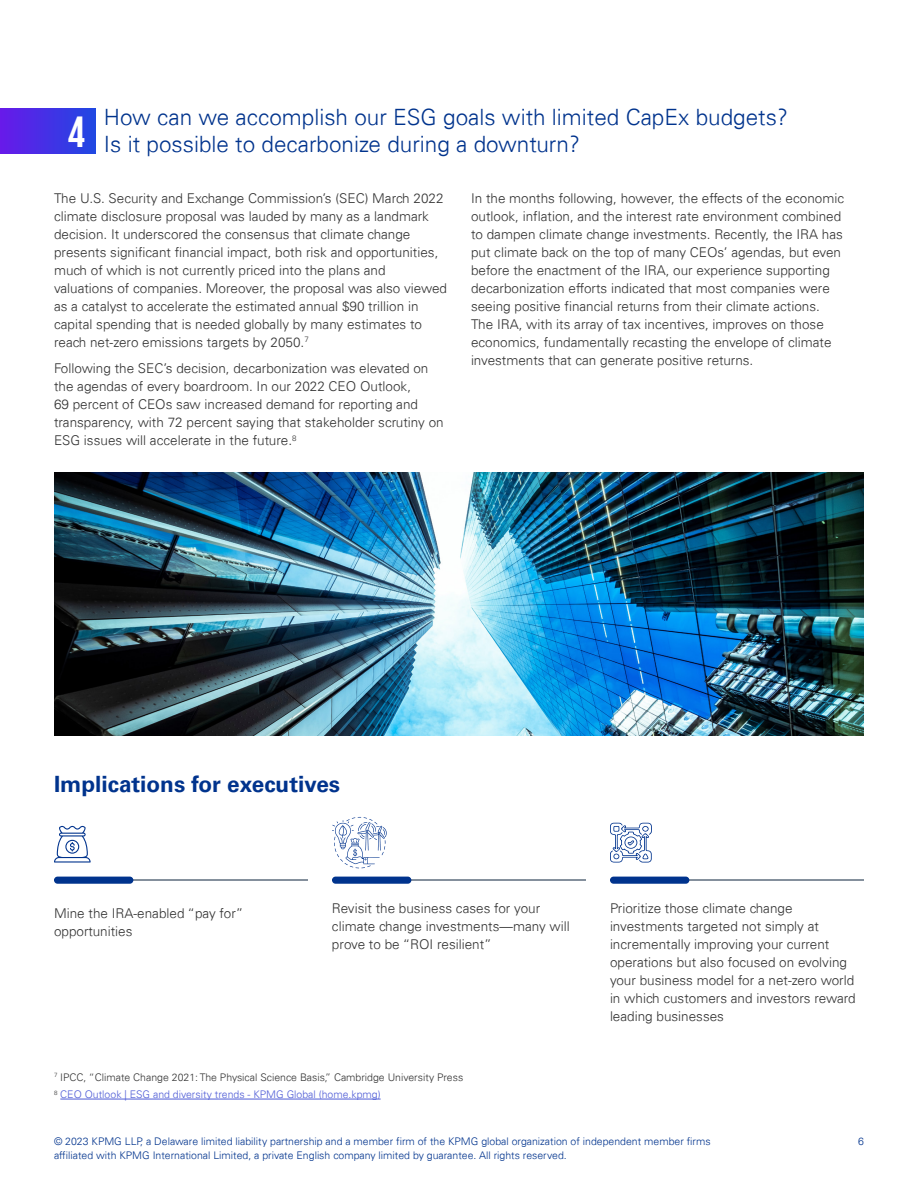
<style>
.page{position:relative;width:918px;height:1188px;background:#fff}
.page>*{position:absolute;margin:0;border:0;box-sizing:border-box;transform-origin:0 0}
.t1{font:700 45px "KPMG";color:#fff}
.Subhead_24pt_Blue{font:300 22.5px "Univers 45";color:#00338d}
.Subhead_24pt_Blue-2{font:700 22.5px "Univers 65";color:#00338d}
.Bodycopy_9pt{font:300 13.5px/18px "Univers 45";color:#333}
.t2{font:300 10.5px "Univers 45";color:#00338d}
.Source_7pt{font:300 10.5px "Univers 45";color:#333}
.Source_7pt-2{font:300 10.5px "Univers 45";color:#4f5cd6}
</style>
<div class="page">
<div style="left:0;top:108px;width:96px;height:45px;background:linear-gradient(to right,#6819e9,#2048e2)"></div>
<hr style="left:60px;top:1099px;width:321px;height:1px;background:#4f5cd6">
<img style="left:54px;top:472px;width:810px;height:263px">
<hr style="left:54px;top:880px;width:254px;height:1px;background:#0c233c">
<hr style="left:332px;top:880px;width:254px;height:1px;background:#0c233c">
<hr style="left:610px;top:880px;width:254px;height:1px;background:#0c233c">
<div style="left:54px;top:877px;width:79px;height:7px;background:#00338d;border-radius:4px"></div>
<div style="left:332px;top:877px;width:79px;height:7px;background:#00338d;border-radius:4px"></div>
<div style="left:610px;top:877px;width:79px;height:7px;background:#00338d;border-radius:4px"></div>
<svg style="left:332px;top:817px;width:55px;height:51px"></svg>
<svg style="left:54px;top:826px;width:37px;height:37px"></svg>
<svg style="left:610px;top:823px;width:42px;height:40px"></svg>
<p class="Subhead_24pt_Blue" style="left:104px;top:103px;width:686px">How can we accomplish our ESG goals with limited CapEx budgets?</p>
<p class="t1" style="left:68px;top:109px;width:19px">4</p>
<p class="Subhead_24pt_Blue" style="left:104px;top:130px;width:478px">Is it possible to decarbonize during a downturn?</p>
<p class="Bodycopy_9pt" style="left:54px;top:189px;width:395px">The U.S. Security and Exchange Commission’s (SEC) March 2022 climate disclosure proposal was lauded by many as a landmark decision. It underscored the consensus that climate change presents significant financial impact, both risk and opportunities, much of which is not currently priced into the plans and valuations of companies. Moreover, the proposal was also viewed as a catalyst to accelerate the estimated annual $90 trillion in capital spending that is needed globally by many estimates to reach net-zero emissions targets by 2050.<sup>7</sup></p>
<p class="Bodycopy_9pt" style="left:54px;top:360px;width:391px">Following the SEC’s decision, decarbonization was elevated on the agendas of every boardroom. In our 2022 CEO Outlook,<br>69 percent of CEOs saw increased demand for reporting and transparency, with 72 percent saying that stakeholder scrutiny on ESG issues will accelerate in the future.<sup>8</sup></p>
<p class="Bodycopy_9pt" style="left:471px;top:189px;width:375px">In the months following, however, the effects of the economic outlook, inflation, and the interest rate environment combined to dampen climate change investments. Recently, the IRA has put climate back on the top of many CEOs’ agendas, but even before the enactment of the IRA, our experience supporting decarbonization efforts indicated that most companies were seeing positive financial returns from their climate actions.<br>The IRA, with its array of tax incentives, improves on those economics, fundamentally recasting the envelope of climate investments that can generate positive returns.</p>
<p class="Subhead_24pt_Blue-2" style="left:54px;top:771px;width:288px">Implications for executives</p>
<p class="Bodycopy_9pt" style="left:54px;top:904px;width:191px">Mine the IRA-enabled “pay for” opportunities</p>
<p class="Bodycopy_9pt" style="left:332px;top:899px;width:239px">Revisit the business cases for your climate change investments—many will prove to be “ROI resilient”</p>
<p class="Bodycopy_9pt" style="left:610px;top:899px;width:247px">Prioritize those climate change investments targeted not simply at incrementally improving your current operations but also focused on evolving your business model for a net-zero world in which customers and investors reward leading businesses</p>
<p class="Source_7pt" style="left:54px;top:1071px;width:411px"><sup>7</sup> IPCC, “Climate Change 2021: The Physical Science Basis,” Cambridge University Press</p>
<p class="Source_7pt-2" style="left:54px;top:1088px;width:328px"><sup>8</sup> CEO Outlook | ESG and diversity trends - KPMG Global (home.kpmg)</p>
<p class="t2" style="left:54px;top:1135px;width:658px">© 2023 KPMG LLP, a Delaware limited liability partnership and a member firm of the KPMG global organization of independent member firms</p>
<p class="t2" style="left:858px;top:1135px;width:7px">6</p>
<p class="t2" style="left:54px;top:1149px;width:514px">affiliated with KPMG International Limited, a private English company limited by guarantee. All rights reserved.</p>
</div>
